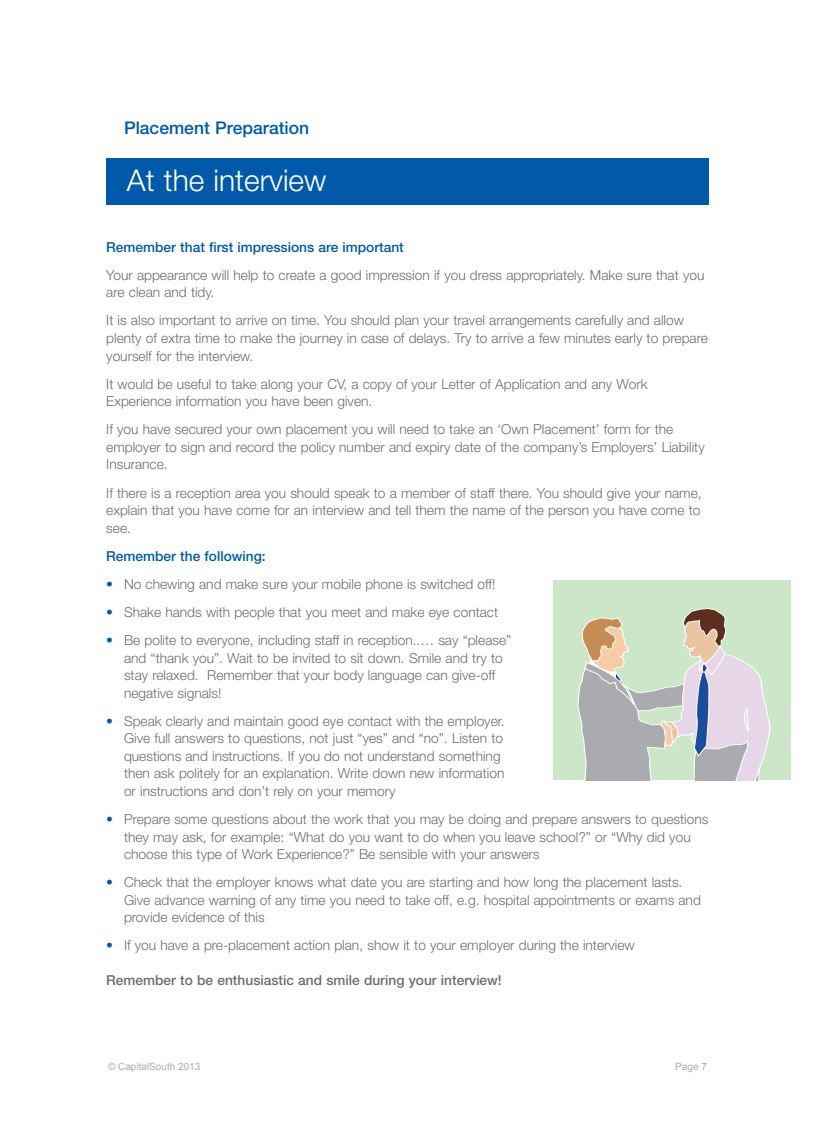
<style>
.page{position:relative;width:815px;height:1124px;background:#fff}
.page>*{position:absolute;margin:0;border:0;box-sizing:border-box;transform-origin:0 0}
.t1{font:300 30px "Helvetica Neue";color:#fff}
.t2{font:500 17.5px "Helvetica Neue";color:#015aa9}
.t3{font:300 13.75px/17.5px "Helvetica Neue";color:#6c6d70}
.t4{font:500 13.75px "Helvetica Neue";color:#015aa9}
.t5{font:500 13.75px "Helvetica Neue";color:#6c6d70}
.t6{font:10px "Arial";color:#ababab}
.s1{font-weight:500;color:#015aa9}
</style>
<div class="page">
<div style="left:553px;top:580px;width:238px;height:200px;background:#cce6c8"></div>
<svg style="left:577px;top:608px;width:194px;height:172px"></svg>
<div style="left:106px;top:158px;width:603px;height:47px;background:#015aa9"></div>
<p class="t2" style="left:124px;top:121px;width:187px">Placement Preparation</p>
<h1 class="t1" style="left:127px;top:170px;width:201px">At the interview</h1>
<p class="t4" style="left:106px;top:242px;width:299px">Remember that first impressions are important</p>
<p class="t3" style="left:106px;top:267px;width:600px">Your appearance will help to create a good impression if you dress appropriately. Make sure that you are clean and tidy.</p>
<p class="t3" style="left:106px;top:313px;width:603px">It is also important to arrive on time. You should plan your travel arrangements carefully and allow plenty of extra time to make the journey in case of delays. Try to arrive a few minutes early to prepare yourself for the interview.</p>
<p class="t3" style="left:106px;top:376px;width:543px">It would be useful to take along your CV, a copy of your Letter of Application and any Work<br>Experience information you have been given.</p>
<p class="t3" style="left:106px;top:422px;width:600px">If you have secured your own placement you will need to take an ‘Own Placement’ form for the employer to sign and record the policy number and expiry date of the company’s Employers’ Liability<br>Insurance.</p>
<p class="t3" style="left:106px;top:485px;width:597px;text-align:justify">If there is a reception area you should speak to a member of staff there. You should give your name, explain that you have come for an interview and tell them the name of the person you have come to see.</p>
<p class="t4" style="left:106px;top:551px;width:161px">Remember the following:</p>
<p class="t3" style="left:106px;top:576px;width:391px"><span class="s1">•</span> No chewing and make sure your mobile phone is switched off!</p>
<p class="t3" style="left:106px;top:604px;width:393px"><span class="s1">•</span> Shake hands with people that you meet and make eye contact</p>
<p class="t3" style="left:124px;top:632px;width:389px;text-indent:-18px"><span class="s1">•</span> Be polite to everyone, including staff in reception..… say “please” and “thank you”. Wait to be invited to sit down. Smile and try to stay relaxed. Remember that your body language can give-off negative signals!</p>
<p class="t3" style="left:124px;top:713px;width:382px;text-indent:-18px"><span class="s1">•</span> Speak clearly and maintain good eye contact with the employer.<br>Give full answers to questions, not just “yes” and “no”. Listen to questions and instructions. If you do not understand something then ask politely for an explanation. Write down new information or instructions and don’t rely on your memory</p>
<p class="t3" style="left:124px;top:811px;width:586px;text-indent:-18px"><span class="s1">•</span> Prepare some questions about the work that you may be doing and prepare answers to questions they may ask, for example: “What do you want to do when you leave school?” or “Why did you choose this type of Work Experience?” Be sensible with your answers</p>
<p class="t3" style="left:124px;top:874px;width:578px;text-indent:-18px"><span class="s1">•</span> Check that the employer knows what date you are starting and how long the placement lasts.<br>Give advance warning of any time you need to take off, e.g. hospital appointments or exams and provide evidence of this</p>
<p class="t3" style="left:106px;top:937px;width:530px"><span class="s1">•</span> If you have a pre-placement action plan, show it to your employer during the interview</p>
<p class="t5" style="left:106px;top:975px;width:397px">Remember to be enthusiastic and smile during your interview!</p>
<p class="t6" style="left:108px;top:1059px;width:94px">© CapitalSouth 2013</p>
<p class="t6" style="left:675px;top:1059px;width:33px">Page 7</p>
</div>
